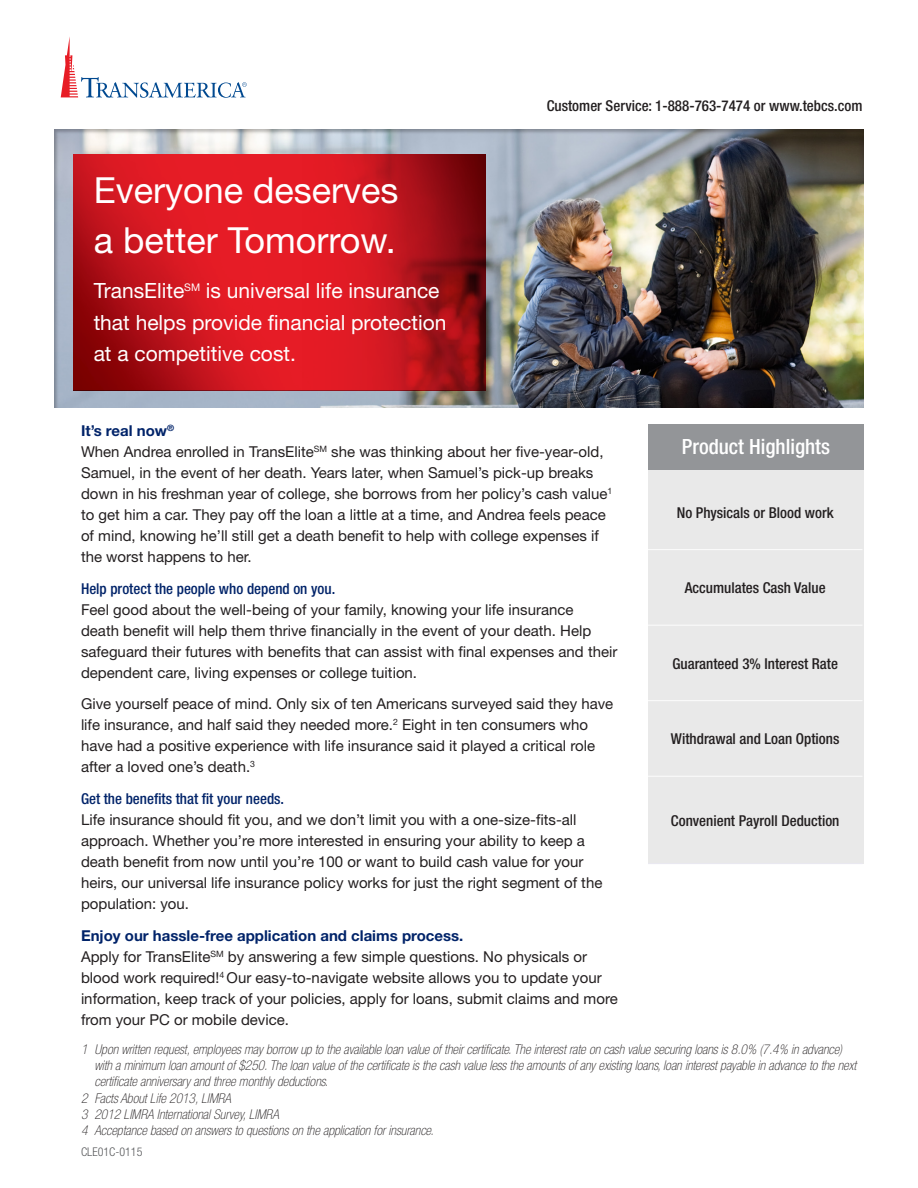
<style>
.page{position:relative;width:918px;height:1188px;background:#fff}
.page>*{position:absolute;margin:0;border:0;box-sizing:border-box;transform-origin:0 0}
.HEAD{font:36px/50.4px "Helvetica Neue";color:#fff}
.HEAD__text{font:21px/31.5px "Helvetica Neue";color:#fff}
.Footnote{font:500 condensed 21px "Helvetica Neue";color:#fff}
.BODY__text{font:15px/21px "Helvetica Neue";color:#231f20}
.CHART__head{font:500 condensed 15px "Helvetica Neue";color:#231f20}
.BODY__subhead{font:500 condensed 15px "Helvetica Neue";color:#002369}
.BODY__head{font:700 15px "Helvetica Neue";color:#002369}
.Underwriting_Info{font:500 condensed 15px "Helvetica Neue";color:#231f20}
.Footnote-2{font:italic 100 condensed 13.5px/16.2px "Helvetica Neue";color:#231f20}
.Code{font:300 condensed 12px "Helvetica Neue";color:#57585a}
</style>
<div class="page">
<div style="left:648px;top:465px;width:216px;height:399px;background:#e9e9e9"></div>
<hr style="left:648px;top:863px;width:214px;height:1px;background:#eae8f1">
<hr style="left:648px;top:549px;width:214px;height:1px;background:#fdfdfd">
<hr style="left:648px;top:625px;width:214px;height:1px;background:#fdfdfd">
<hr style="left:648px;top:700px;width:214px;height:1px;background:#fdfdfd">
<hr style="left:648px;top:776px;width:214px;height:1px;background:#fdfdfd">
<div style="left:52px;top:128px;width:814px;height:282px;background:#231f20;opacity:.29"></div>
<img style="left:73px;top:154px;width:413px;height:236px">
<svg style="left:61px;top:37px;width:186px;height:61px"></svg>
<div style="left:648px;top:424px;width:216px;height:46px;background:#939598"></div>
<p class="HEAD" style="left:94px;top:165px;width:306px">Everyone deserves a better Tomorrow.</p>
<p class="HEAD__text" style="left:94px;top:275px;width:354px">TransElite<sup>SM</sup> is universal life insurance that helps provide financial protection at a competitive cost.</p>
<p class="Underwriting_Info" style="left:547px;top:97px;width:317px">Customer Service: 1-888-763-7474 or www.tebcs.com</p>
<p class="BODY__head" style="left:81px;top:421px;width:95px">It’s real now<sup>®</sup></p>
<p class="BODY__text" style="left:81px;top:441px;width:533px">When Andrea enrolled in TransElite<sup>SM</sup> she was thinking about her five-year-old, Samuel, in the event of her death. Years later, when Samuel’s pick-up breaks down in his freshman year of college, she borrows from her policy’s cash value<sup>1 </sup>to get him a car. They pay off the loan a little at a time, and Andrea feels peace of mind, knowing he’ll still get a death benefit to help with college expenses if the worst happens to her.</p>
<p class="BODY__subhead" style="left:81px;top:579px;width:256px">Help protect the people who depend on you.</p>
<p class="BODY__text" style="left:81px;top:598px;width:538px">Feel good about the well-being of your family, knowing your life insurance<br>death benefit will help them thrive financially in the event of your death. Help safeguard their futures with benefits that can assist with final expenses and their dependent care, living expenses or college tuition.</p>
<p class="BODY__text" style="left:81px;top:693px;width:534px">Give yourself peace of mind. Only six of ten Americans surveyed said they have life insurance, and half said they needed more.<sup>2</sup> Eight in ten consumers who have had a positive experience with life insurance said it played a critical role after a loved one’s death.<sup>3</sup></p>
<p class="BODY__subhead" style="left:81px;top:790px;width:205px">Get the benefits that fit your needs.</p>
<p class="BODY__text" style="left:81px;top:809px;width:523px">Life insurance should fit you, and we don’t limit you with a one-size-fits-all approach. Whether you’re more interested in ensuring your ability to keep a death benefit from now until you’re 100 or want to build cash value for your heirs, our universal life insurance policy works for just the right segment of the population: you.</p>
<p class="BODY__head" style="left:81px;top:926px;width:384px">Enjoy our hassle-free application and claims process.</p>
<p class="BODY__text" style="left:81px;top:946px;width:538px">Apply for TransElite<sup>SM</sup> by answering a few simple questions. No physicals or blood work required!<sup>4</sup> Our easy-to-navigate website allows you to update your information, keep track of your policies, apply for loans, submit claims and more from your PC or mobile device.</p>
<p class="Footnote" style="left:682px;top:434px;width:150px">Product Highlights</p>
<p class="CHART__head" style="left:677px;top:503px;width:158px">No Physicals or Blood work</p>
<p class="CHART__head" style="left:685px;top:579px;width:142px">Accumulates Cash Value</p>
<p class="CHART__head" style="left:672px;top:655px;width:167px">Guaranteed 3% Interest Rate</p>
<p class="CHART__head" style="left:671px;top:730px;width:170px">Withdrawal and Loan Options</p>
<p class="CHART__head" style="left:671px;top:812px;width:170px">Convenient Payroll Deduction</p>
<p class="Footnote-2" style="left:94px;top:1041px;width:763px;text-indent:-14px">1 Upon written request, employees may borrow up to the available loan value of their certificate. The interest rate on cash value securing loans is 8.0% (7.4% in advance) with a minimum loan amount of $250. The loan value of the certificate is the cash value less the amounts of any existing loans, loan interest payable in advance to the next certificate anniversary and three monthly deductions.</p>
<p class="Footnote-2" style="left:81px;top:1090px;width:152px">2 Facts About Life 2013, LIMRA</p>
<p class="Footnote-2" style="left:81px;top:1106px;width:199px">3 2012 LIMRA International Survey, LIMRA</p>
<p class="Footnote-2" style="left:81px;top:1122px;width:354px">4 Acceptance based on answers to questions on the application for insurance.</p>
<p class="Code" style="left:81px;top:1145px;width:63px">CLE01C-0115</p>
</div>
